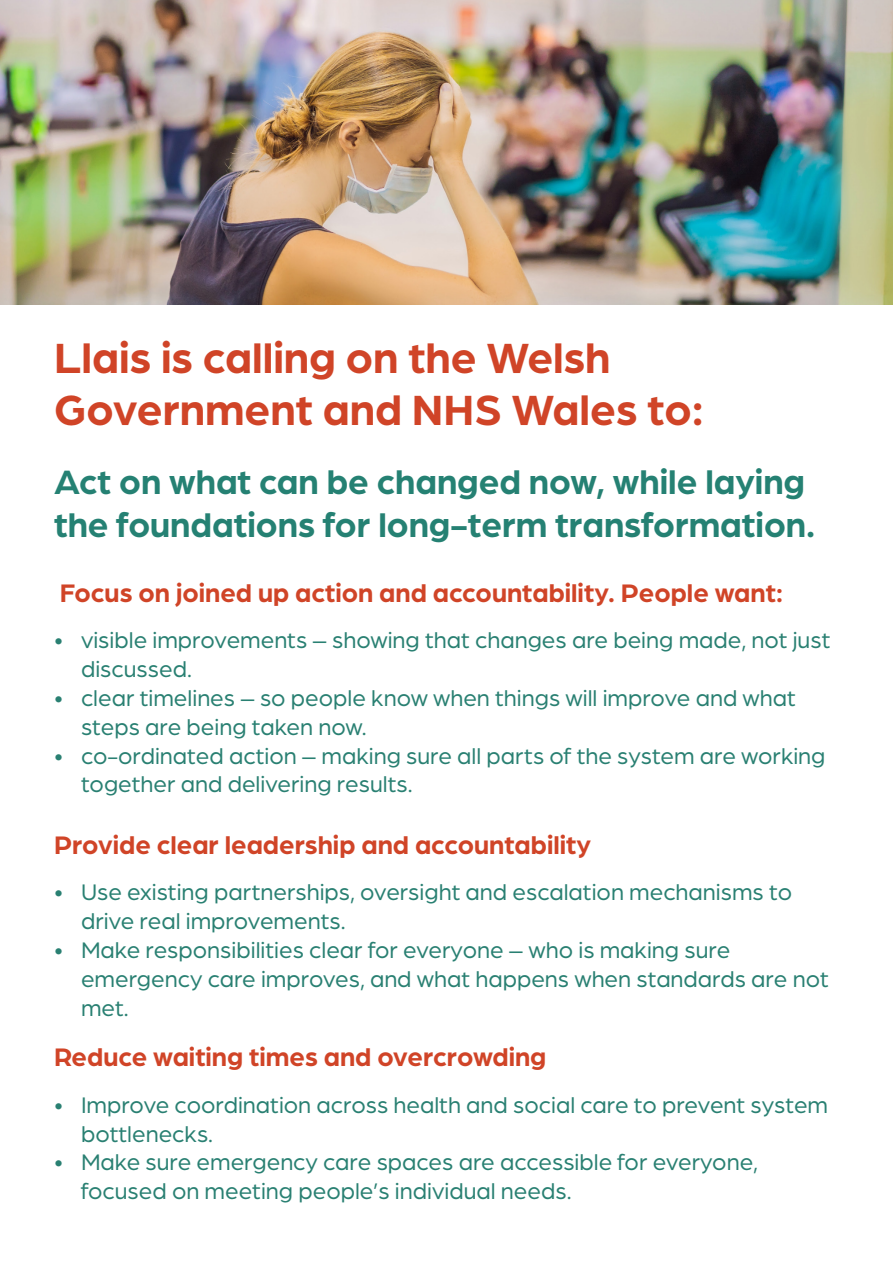
<style>
.page{position:relative;width:893px;height:1263px;background:#fff}
.page>*{position:absolute;margin:0;border:0;box-sizing:border-box;transform-origin:0 0}
.t1{font:700 45px/52.2px "Arboria";color:#d04427}
.t2{font:700 36px/43.2px "Arboria";color:#258173}
.t3{font:700 27px "Arboria";color:#d04427}
.t4{font:24px/28.8px "Arboria";color:#298072}
</style>
<div class="page">
<img style="left:0;top:0;width:893px;height:304px">
<p class="t1" style="left:54px;top:329px;width:652px">Llais is calling on the Welsh<br>Government and NHS Wales to:</p>
<p class="t2" style="left:54px;top:458px;width:763px">Act on what can be changed now, while laying the foundations for long-term transformation.</p>
<p class="t3" style="left:60px;top:574px;width:725px">Focus on joined up action and accountability. People want:</p>
<p class="t4" style="left:81px;top:625px;width:751px;text-indent:-27px">• visible improvements – showing that changes are being made, not just discussed.</p>
<p class="t4" style="left:81px;top:683px;width:716px;text-indent:-27px">• clear timelines – so people know when things will improve and what steps are being taken now.</p>
<p class="t4" style="left:81px;top:740px;width:746px;text-indent:-27px">• co-ordinated action – making sure all parts of the system are working together and delivering results.</p>
<p class="t3" style="left:54px;top:826px;width:539px">Provide clear leadership and accountability</p>
<p class="t4" style="left:81px;top:877px;width:713px;text-indent:-27px">• Use existing partnerships, oversight and escalation mechanisms to drive real improvements.</p>
<p class="t4" style="left:81px;top:935px;width:749px;text-indent:-27px">• Make responsibilities clear for everyone – who is making sure emergency care improves, and what happens when standards are not met.</p>
<p class="t3" style="left:54px;top:1038px;width:494px">Reduce waiting times and overcrowding</p>
<p class="t4" style="left:81px;top:1089px;width:749px;text-indent:-27px">• Improve coordination across health and social care to prevent system bottlenecks.</p>
<p class="t4" style="left:81px;top:1147px;width:679px;text-indent:-27px">• Make sure emergency care spaces are accessible for everyone, focused on meeting people’s individual needs.</p>
</div>
